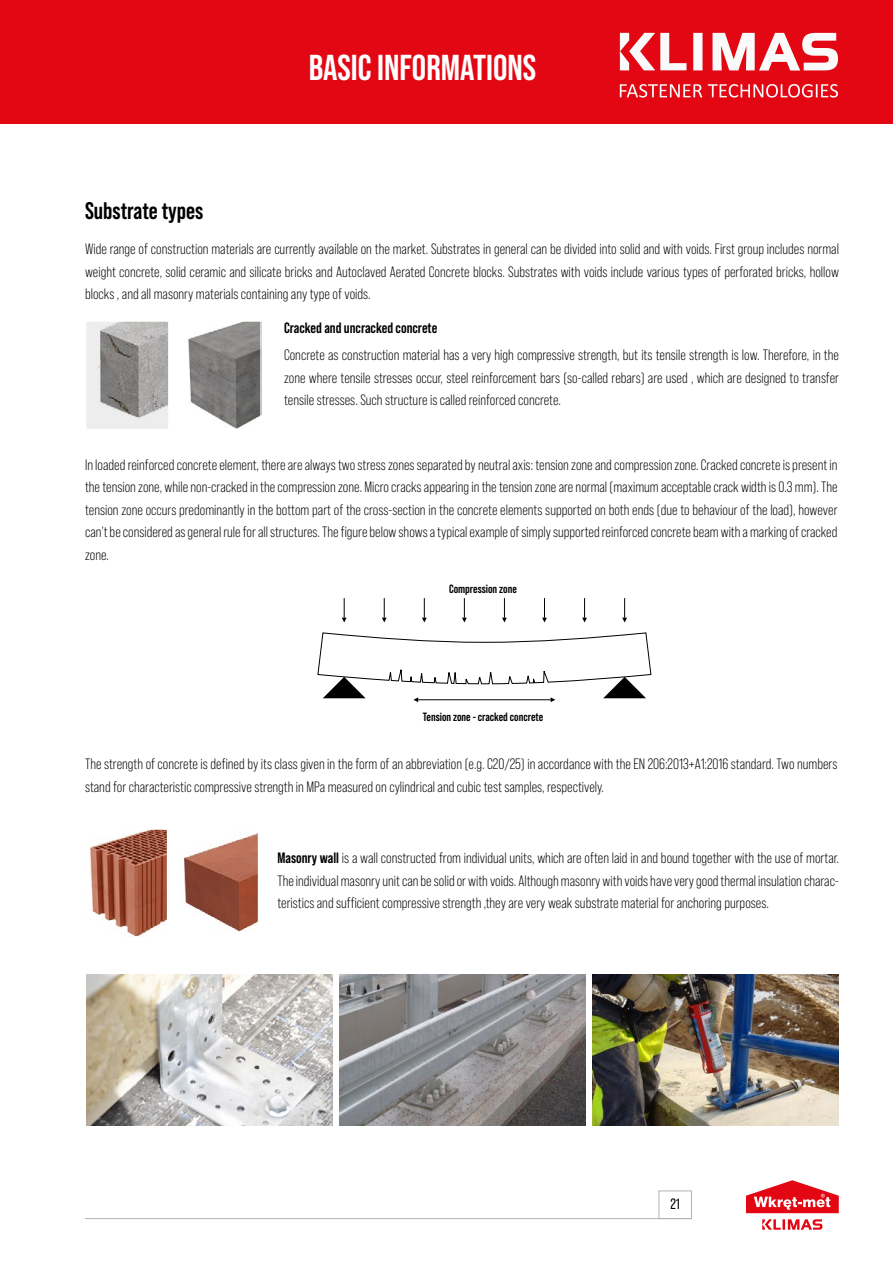
<style>
.page{position:relative;width:893px;height:1263px;background:#fff}
.page>*{position:absolute;margin:0;border:0;box-sizing:border-box;transform-origin:0 0}
.t1{font:700 36px "Bebas Neue Pro";color:#fff}
.t2{font:700 24px "Bebas Neue Pro";color:#000}
.t3{font:15px/22.5px "Bebas Neue Pro";color:#000;text-align:justify}
.t4{font:700 15px "Bebas Neue Pro";color:#000}
.t5{font:15px "Bebas Neue Pro";color:#000}
.t6{font:700 12px "Bebas Neue Pro";color:#000}
.s1{font-weight:700}
</style>
<div class="page">
<div style="left:659px;top:1191px;width:33px;height:28px;background:#fff;border:1px solid #b3b2b2"></div>
<hr style="left:85px;top:1218px;width:607px;height:1px;background:#b3b2b2">
<svg style="left:762px;top:1219px;width:60px;height:11px"></svg>
<svg style="left:746px;top:1180px;width:93px;height:33px"></svg>
<div style="left:0;top:0;width:566px;height:124px;background:#e30613"></div>
<div style="left:566px;top:0;width:327px;height:124px;background:#e30613"></div>
<svg style="left:693px;top:33px;width:9px;height:37px"></svg>
<svg style="left:620px;top:33px;width:66px;height:37px"></svg>
<svg style="left:712px;top:33px;width:126px;height:38px"></svg>
<svg style="left:620px;top:84px;width:82px;height:14px"></svg>
<svg style="left:708px;top:84px;width:130px;height:14px"></svg>
<svg style="left:342px;top:598px;width:5px;height:24px"></svg>
<svg style="left:622px;top:598px;width:5px;height:24px"></svg>
<svg style="left:582px;top:598px;width:5px;height:24px"></svg>
<svg style="left:542px;top:598px;width:5px;height:24px"></svg>
<svg style="left:502px;top:598px;width:5px;height:24px"></svg>
<svg style="left:462px;top:598px;width:5px;height:24px"></svg>
<svg style="left:422px;top:598px;width:5px;height:24px"></svg>
<svg style="left:382px;top:598px;width:5px;height:24px"></svg>
<svg style="left:317px;top:632px;width:334px;height:70px"></svg>
<img style="left:87px;top:322px;width:80px;height:106px">
<div style="left:85px;top:320px;width:84px;height:110px;border:1px solid #fff"></div>
<img style="left:188px;top:322px;width:72px;height:106px">
<div style="left:177px;top:320px;width:85px;height:110px;border:1px solid #fff"></div>
<img style="left:89px;top:830px;width:77px;height:106px">
<div style="left:86px;top:828px;width:82px;height:110px;border:1px solid #fff"></div>
<img style="left:182px;top:833px;width:75px;height:99px">
<div style="left:177px;top:828px;width:82px;height:110px;border:1px solid #fff"></div>
<img style="left:86px;top:975px;width:246px;height:151px">
<img style="left:340px;top:975px;width:246px;height:151px">
<img style="left:593px;top:975px;width:246px;height:151px">
<h1 class="t1" style="left:309px;top:47px;width:229px">BASIC INFORMATIONS</h1>
<h2 class="t2" style="left:85px;top:197px;width:120px">Substrate types</h2>
<p class="t3" style="left:85px;top:238px;width:755px">Wide range of construction materials are currently available on the market. Substrates in general can be divided into solid and with voids. First group includes normal weight concrete, solid ceramic and silicate bricks and Autoclaved Aerated Concrete blocks. Substrates with voids include various types of perforated bricks, hollow blocks , and all masonry materials containing any type of voids.</p>
<p class="t4" style="left:284px;top:319px;width:155px">Cracked and uncracked concrete</p>
<p class="t3" style="left:284px;top:344px;width:556px">Concrete as construction material has a very high compressive strength, but its tensile strength is low. Therefore, in the zone where tensile stresses occur, steel reinforcement bars (so-called rebars) are used , which are designed to transfer tensile stresses. Such structure is called reinforced concrete.</p>
<p class="t3" style="left:85px;top:453px;width:754px">In loaded reinforced concrete element, there are always two stress zones separated by neutral axis: tension zone and compression zone. Cracked concrete is present in the tension zone, while non-cracked in the compression zone. Micro cracks appearing in the tension zone are normal (maximum acceptable crack width is 0.3 mm). The tension zone occurs predominantly in the bottom part of the cross-section in the concrete elements supported on both ends (due to behaviour of the load), however can’t be considered as general rule for all structures. The figure below shows a typical example of simply supported reinforced concrete beam with a marking of cracked zone.</p>
<p class="t6" style="left:449px;top:582px;width:69px">Compression zone</p>
<p class="t6" style="left:423px;top:710px;width:122px">Tension zone - cracked concrete</p>
<p class="t3" style="left:85px;top:753px;width:754px">The strength of concrete is defined by its class given in the form of an abbreviation (e.g. C20/25) in accordance with the EN 206:2013+A1:2016 standard. Two numbers stand for characteristic compressive strength in MPa measured on cylindrical and cubic test samples, respectively.</p>
<p class="t3" style="left:277px;top:847px;width:563px"><span class="s1">Masonry wall</span> is a wall constructed from individual units, which are often laid in and bound together with the use of mortar.<br>The individual masonry unit can be solid or with voids. Although masonry with voids have very good thermal insulation charac&shy;teristics and sufficient compressive strength ,they are very weak substrate material for anchoring purposes.</p>
<p class="t5" style="left:670px;top:1195px;width:11px">21</p>
</div>
